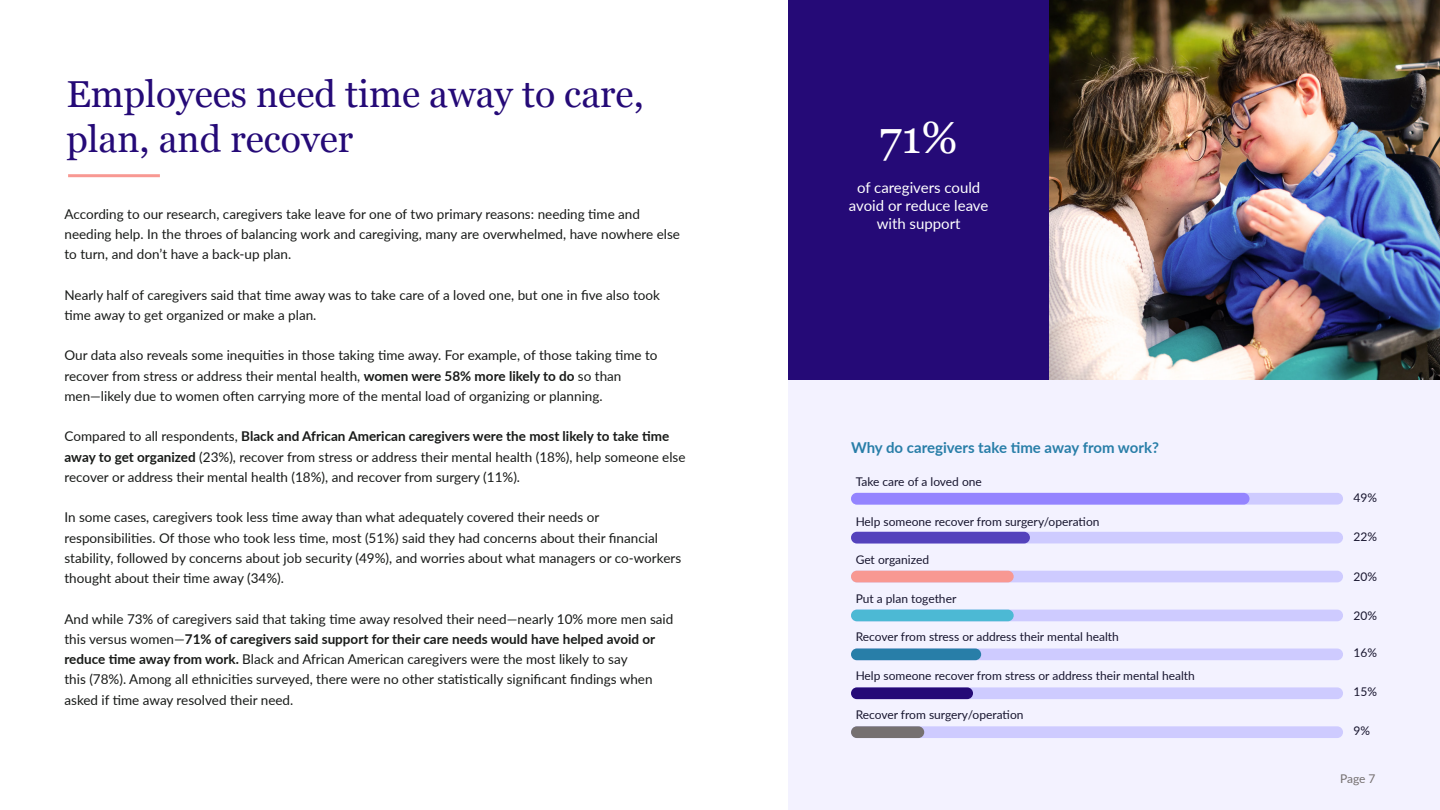
<style>
.page{position:relative;width:1440px;height:810px;background:#fff}
.page>*{position:absolute;margin:0;border:0;box-sizing:border-box;transform-origin:0 0}
.t1{font:45px "Georgia";color:#fff}
.t2{font:37.5px/45px "Georgia";color:#250a77}
.t3{font:15px/18px "Lato";color:#fff;text-align:center}
.t4{font:700 15px "Lato";color:#287ea8}
.t5{font:13.5px/20.2px "Lato";color:#181a18}
.t6{font:12px "Lato";color:#18162f}
.t7{font:12px "Lato";color:#757070}
.s1{font-weight:700}
</style>
<div class="page">
<div style="left:788px;top:379px;width:652px;height:431px;background:#f3f2ff"></div>
<div style="left:851px;top:532px;width:492px;height:11px;background:#cecbff;border-radius:6px"></div>
<div style="left:851px;top:571px;width:492px;height:11px;background:#cecbff;border-radius:6px"></div>
<div style="left:851px;top:610px;width:492px;height:11px;background:#cecbff;border-radius:6px"></div>
<div style="left:851px;top:649px;width:492px;height:11px;background:#cecbff;border-radius:6px"></div>
<div style="left:851px;top:687px;width:492px;height:12px;background:#cecbff;border-radius:6px"></div>
<div style="left:851px;top:726px;width:492px;height:12px;background:#cecbff;border-radius:6px"></div>
<div style="left:851px;top:493px;width:492px;height:12px;background:#cecbff;border-radius:6px"></div>
<div style="left:851px;top:493px;width:399px;height:12px;background:#9484ff;border-radius:6px"></div>
<div style="left:851px;top:532px;width:179px;height:11px;background:#5442bc;border-radius:6px"></div>
<div style="left:851px;top:571px;width:163px;height:11px;background:#f89892;border-radius:6px"></div>
<div style="left:851px;top:610px;width:163px;height:11px;background:#4cb9d4;border-radius:6px"></div>
<div style="left:851px;top:649px;width:130px;height:11px;background:#287ea8;border-radius:6px"></div>
<div style="left:851px;top:687px;width:122px;height:12px;background:#250a77;border-radius:6px"></div>
<div style="left:851px;top:726px;width:73px;height:12px;background:#757070;border-radius:6px"></div>
<img style="left:1049px;top:0;width:391px;height:379px">
<div style="left:788px;top:0;width:261px;height:379px;background:#250a77"></div>
<hr style="left:68px;top:174px;width:92px;height:3px;background:#f89892">
<h2 class="t2" style="left:66px;top:70px;width:579px">Employees need time away to care, plan, and recover</h2>
<p class="t5" style="left:64px;top:203px;width:617px">According to our research, caregivers take leave for one of two primary reasons: needing time and needing help. In the throes of balancing work and caregiving, many are overwhelmed, have nowhere else to turn, and don’t have a back-up plan.</p>
<p class="t5" style="left:64px;top:284px;width:597px">Nearly half of caregivers said that time away was to take care of a loved one, but one in five also took time away to get organized or make a plan.</p>
<p class="t5" style="left:64px;top:345px;width:595px">Our data also reveals some inequities in those taking time away. For example, of those taking time to recover from stress or address their mental health, <span class="s1">women were 58% more likely to do</span> so than men—likely due to women often carrying more of the mental load of organizing or planning.</p>
<p class="t5" style="left:64px;top:426px;width:623px">Compared to all respondents, <span class="s1">Black and African American caregivers were the most likely to take time away to get organized</span> (23%), recover from stress or address their mental health (18%), help someone else recover or address their mental health (18%), and recover from surgery (11%).</p>
<p class="t5" style="left:64px;top:507px;width:618px">In some cases, caregivers took less time away than what adequately covered their needs or responsibilities. Of those who took less time, most (51%) said they had concerns about their financial stability, followed by concerns about job security (49%), and worries about what managers or co-workers thought about their time away (34%).</p>
<p class="t5" style="left:64px;top:608px;width:610px">And while 73% of caregivers said that taking time away resolved their need—nearly 10% more men said this versus women—<span class="s1">71% of caregivers said support for their care needs would have helped avoid or reduce time away from work.</span> Black and African American caregivers were the most likely to say<br>this (78%). Among all ethnicities surveyed, there were no other statistically significant findings when asked if time away resolved their need.</p>
<h1 class="t1" style="left:879px;top:105px;width:80px">71%</h1>
<p class="t3" style="left:849px;top:178px;width:141px">of caregivers could avoid or reduce leave with support</p>
<p class="t4" style="left:851px;top:436px;width:309px">Why do caregivers take time away from work?</p>
<p class="t6" style="left:856px;top:473px;width:128px">Take care of a loved one</p>
<p class="t6" style="left:856px;top:513px;width:245px">Help someone recover from surgery/operation</p>
<p class="t6" style="left:856px;top:551px;width:75px">Get organized</p>
<p class="t6" style="left:856px;top:590px;width:102px">Put a plan together</p>
<p class="t6" style="left:856px;top:629px;width:265px">Recover from stress or address their mental health</p>
<p class="t6" style="left:856px;top:667px;width:341px">Help someone recover from stress or address their mental health</p>
<p class="t6" style="left:856px;top:706px;width:169px">Recover from surgery/operation</p>
<p class="t6" style="left:1353px;top:489px;width:25px">49%</p>
<p class="t6" style="left:1353px;top:528px;width:25px">22%</p>
<p class="t6" style="left:1353px;top:568px;width:25px">20%</p>
<p class="t6" style="left:1353px;top:607px;width:25px">20%</p>
<p class="t6" style="left:1353px;top:644px;width:25px">16%</p>
<p class="t6" style="left:1353px;top:683px;width:25px">15%</p>
<p class="t6" style="left:1353px;top:722px;width:18px">9%</p>
<p class="t7" style="left:1340px;top:770px;width:37px">Page 7</p>
</div>
